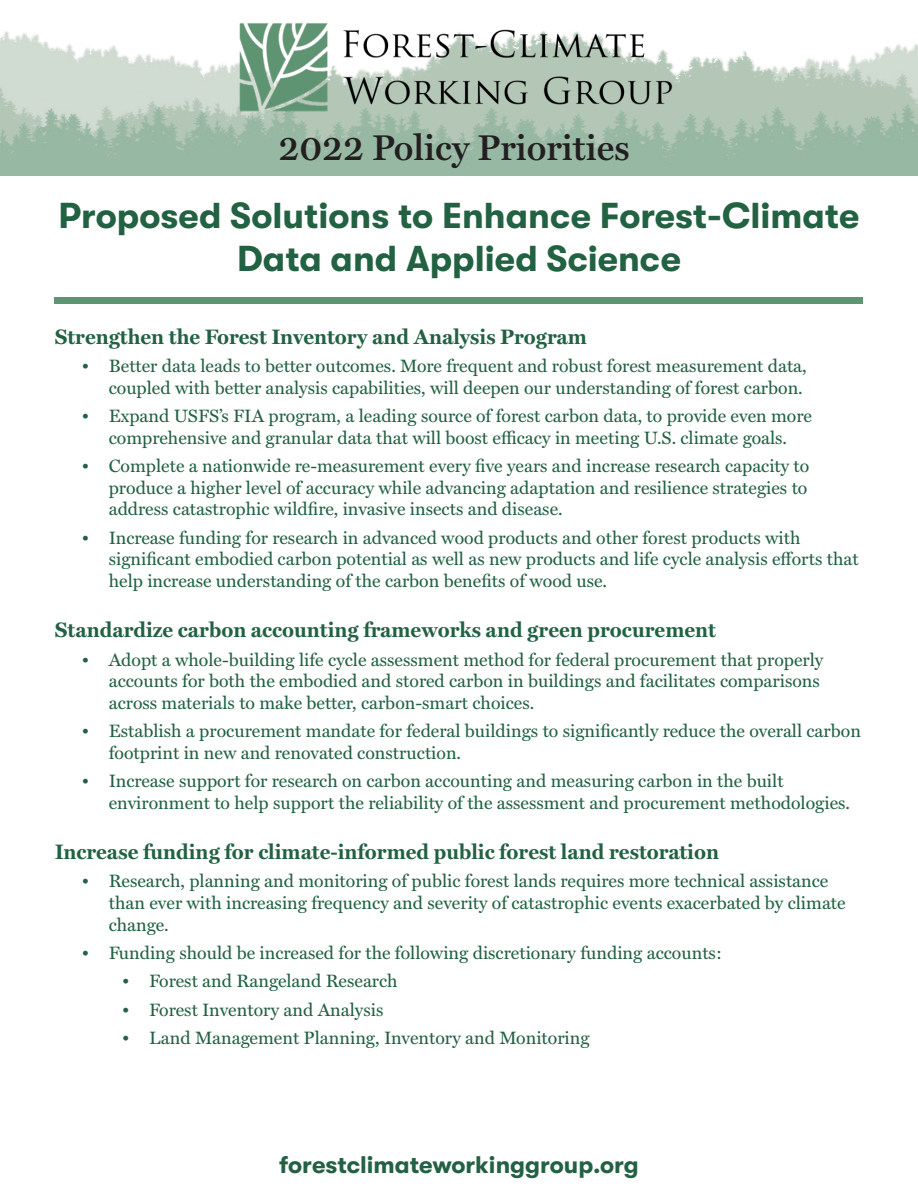
<style>
.page{position:relative;width:918px;height:1188px;background:#fff}
.page>*{position:absolute;margin:0;border:0;box-sizing:border-box;transform-origin:0 0}
.t1{font:700 36px/43.2px "GT Walsheim";color:#226142;text-align:center}
.t2{font:600 36px "Miller Text";color:#231f20}
.t3{font:700 24px "GT Walsheim";color:#226142}
.t4{font:700 21px "Miller Text";color:#226142}
.t5{font:18px/21.6px "Miller Text";color:#226142}
</style>
<div class="page">
<div style="left:54px;top:297px;width:808px;height:6px;background:#5e9471"></div>
<img style="left:0;top:31px;width:918px;height:144px">
<img style="left:216px;top:23px;width:486px;height:104px">
<p class="t2" style="left:279px;top:119px;width:352px">2022 Policy Priorities</p>
<p class="t1" style="left:59px;top:194px;width:802px">Proposed Solutions to Enhance Forest-Climate<br>Data and Applied Science</p>
<p class="t4" style="left:55px;top:320px;width:534px">Strengthen the Forest Inventory and Analysis Program</p>
<p class="t5" style="left:82px;top:354px;width:727px;text-align:right">• Better data leads to better outcomes. More frequent and robust forest measurement data, coupled with better analysis capabilities, will deepen our understanding of forest carbon.</p>
<p class="t5" style="left:82px;top:404px;width:732px;text-align:center">• Expand USFS’s FIA program, a leading source of forest carbon data, to provide even more comprehensive and granular data that will boost efficacy in meeting U.S. climate goals.</p>
<p class="t5" style="left:109px;top:454px;width:702px;text-align:justify;text-indent:-27px">• Complete a nationwide re-measurement every five years and increase research capacity to produce a higher level of accuracy while advancing adaptation and resilience strategies to address catastrophic wildfire, invasive insects and disease.</p>
<p class="t5" style="left:109px;top:525px;width:751px;text-indent:-27px">• Increase funding for research in advanced wood products and other forest products with significant embodied carbon potential as well as new products and life cycle analysis efforts that help increase understanding of the carbon benefits of wood use.</p>
<p class="t4" style="left:55px;top:613px;width:663px">Standardize carbon accounting frameworks and green procurement</p>
<p class="t5" style="left:109px;top:647px;width:716px;text-indent:-27px">• Adopt a whole-building life cycle assessment method for federal procurement that properly accounts for both the embodied and stored carbon in buildings and facilitates comparisons across materials to make better, carbon-smart choices.</p>
<p class="t5" style="left:109px;top:719px;width:754px;text-indent:-27px">• Establish a procurement mandate for federal buildings to significantly reduce the overall carbon footprint in new and renovated construction.</p>
<p class="t5" style="left:109px;top:769px;width:743px;text-indent:-27px">• Increase support for research on carbon accounting and measuring carbon in the built environment to help support the reliability of the assessment and procurement methodologies.</p>
<p class="t4" style="left:55px;top:835px;width:666px">Increase funding for climate-informed public forest land restoration</p>
<p class="t5" style="left:109px;top:869px;width:738px;text-indent:-27px">• Research, planning and monitoring of public forest lands requires more technical assistance than ever with increasing frequency and severity of catastrophic events exacerbated by climate change.</p>
<p class="t5" style="left:82px;top:941px;width:642px">• Funding should be increased for the following discretionary funding accounts:</p>
<p class="t5" style="left:122px;top:969px;width:277px">• Forest and Rangeland Research</p>
<p class="t5" style="left:122px;top:997px;width:263px">• Forest Inventory and Analysis</p>
<p class="t5" style="left:122px;top:1026px;width:469px">• Land Management Planning, Inventory and Monitoring</p>
<p class="t3" style="left:279px;top:1152px;width:361px">forestclimateworkinggroup.org</p>
</div>
